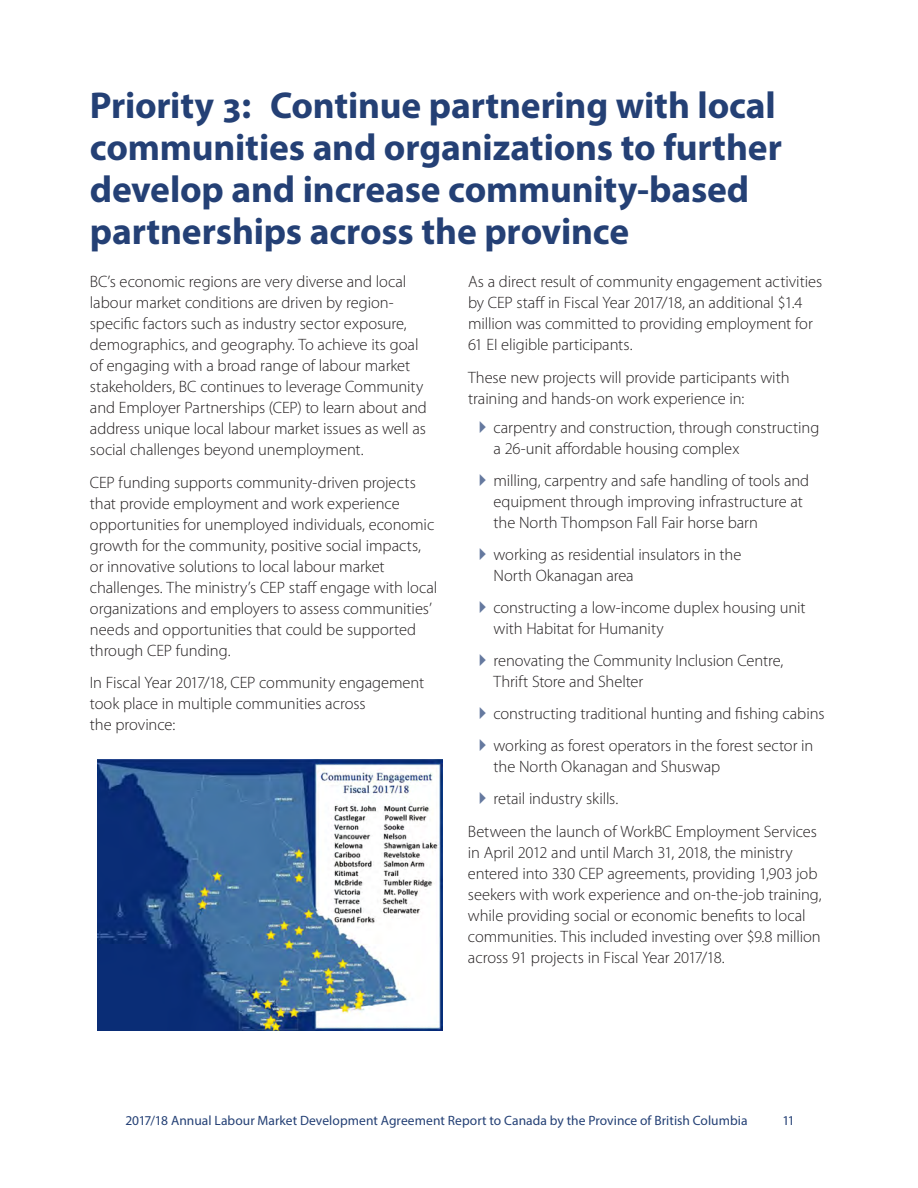
<style>
.page{position:relative;width:918px;height:1188px;background:#fff}
.page>*{position:absolute;margin:0;border:0;box-sizing:border-box;transform-origin:0 0}
.t1{font:700 37.5px/42px "Myriad Pro";letter-spacing:-.005em;color:#244075}
.t2{font:300 16.5px/21px "Myriad Pro";letter-spacing:-.005em;color:#231f20}
.t3{font:13.5px "Myriad Pro";letter-spacing:.005em;color:#244075}
</style>
<div class="page">
<img style="left:97px;top:760px;width:346px;height:271px">
<h1 class="t1" style="left:90px;top:83px;width:693px">Priority 3: Continue partnering with local communities and organizations to further develop and increase community-based partnerships across the province</h1>
<p class="t2" style="left:90px;top:271px;width:338px">BC’s economic regions are very diverse and local labour market conditions are driven by region&shy;specific factors such as industry sector exposure, demographics, and geography. To achieve its goal of engaging with a broad range of labour market stakeholders, BC continues to leverage Community and Employer Partnerships (CEP) to learn about and address unique local labour market issues as well as social challenges beyond unemployment.</p>
<p class="t2" style="left:90px;top:471px;width:349px">CEP funding supports community-driven projects that provide employment and work experience opportunities for unemployed individuals, economic growth for the community, positive social impacts, or innovative solutions to local labour market challenges. The ministry’s CEP staff engage with local organizations and employers to assess communities’ needs and opportunities that could be supported through CEP funding.</p>
<p class="t2" style="left:90px;top:672px;width:336px">In Fiscal Year 2017/18, CEP community engagement took place in multiple communities across<br>the province:</p>
<p class="t2" style="left:468px;top:271px;width:356px">As a direct result of community engagement activities by CEP staff in Fiscal Year 2017/18, an additional $1.4 million was committed to providing employment for 61 EI eligible participants.</p>
<p class="t2" style="left:468px;top:366px;width:323px">These new projects will provide participants with training and hands-on work experience in:</p>
<p class="t2" style="left:493px;top:417px;width:327px">carpentry and construction, through constructing a 26-unit affordable housing complex</p>
<p class="t2" style="left:493px;top:470px;width:317px">milling, carpentry and safe handling of tools and equipment through improving infrastructure at the North Thompson Fall Fair horse barn</p>
<p class="t2" style="left:493px;top:544px;width:250px">working as residential insulators in the<br>North Okanagan area</p>
<p class="t2" style="left:493px;top:597px;width:314px">constructing a low-income duplex housing unit with Habitat for Humanity</p>
<p class="t2" style="left:493px;top:650px;width:291px">renovating the Community Inclusion Centre,<br>Thrift Store and Shelter</p>
<p class="t2" style="left:493px;top:698px;width:333px;line-height:32.1px">constructing traditional hunting and fishing cabins working as forest operators in the forest sector in</p>
<p class="t2" style="left:493px;top:756px;width:228px">the North Okanagan and Shuswap</p>
<p class="t2" style="left:493px;top:788px;width:126px">retail industry skills.</p>
<p class="t2" style="left:468px;top:820px;width:350px">Between the launch of WorkBC Employment Services</p>
<p class="t2" style="left:468px;top:841px;width:355px">in April 2012 and until March 31, 2018, the ministry entered into 330 CEP agreements, providing 1,903 job seekers with work experience and on-the-job training, while providing social or economic benefits to local communities. This included investing over $9.8 million across 91 projects in Fiscal Year 2017/18.</p>
<p class="t3" style="left:125px;top:1113px;width:624px">2017/18 Annual Labour Market Development Agreement Report to Canada by the Province of British Columbia</p>
<p class="t3" style="left:782px;top:1112px;width:14px">11</p>
</div>
